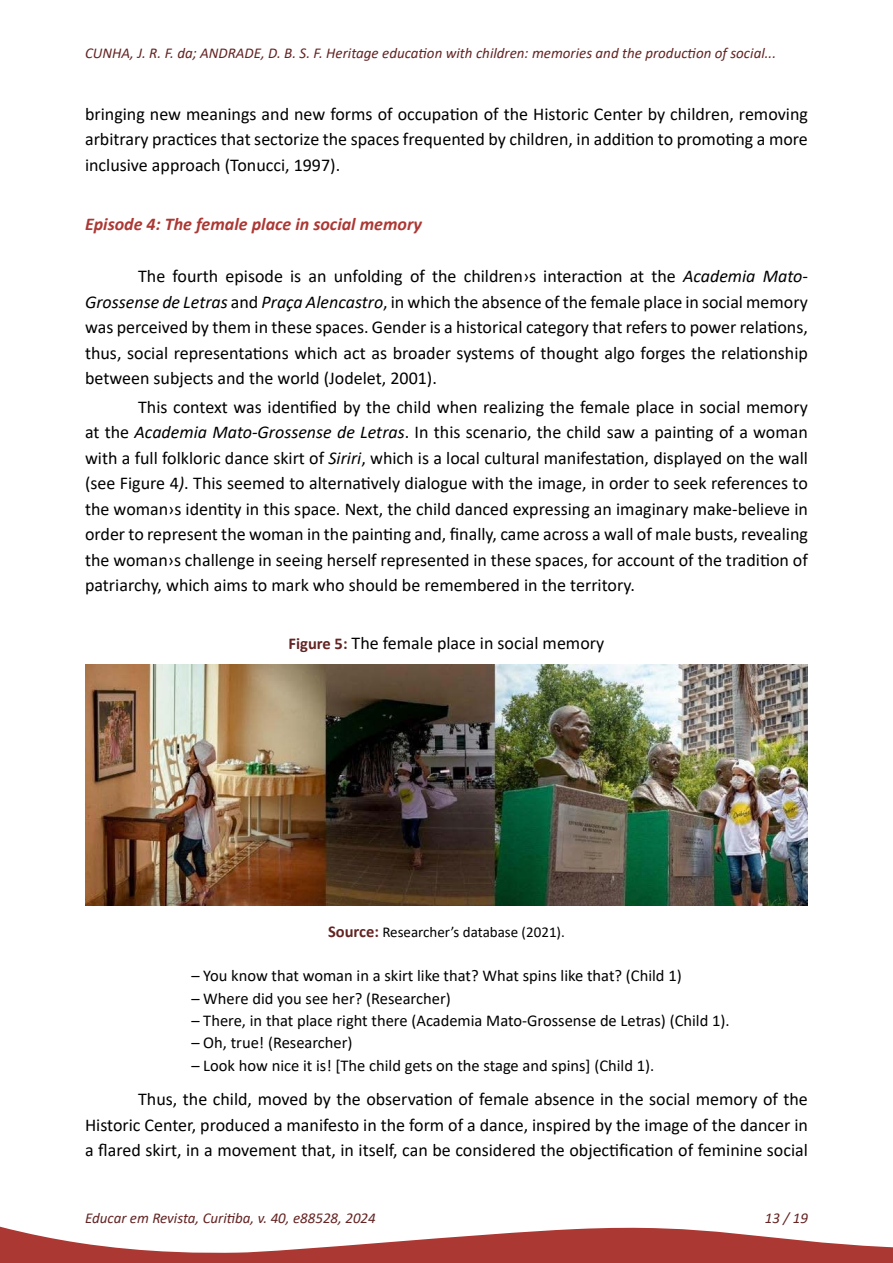
<style>
.page{position:relative;width:893px;height:1263px;background:#fff}
.page>*{position:absolute;margin:0;border:0;box-sizing:border-box;transform-origin:0 0}
._15-TEXTO{font:18px/25.5px "Calibri";color:#000;text-align:justify}
._14-SUBTÍTULO{font:italic 700 18px "Calibri";color:#ab3834}
._18-TÍTULO_FIGURA{font:18px "Calibri";color:#000}
._16-CITAÇÃO{font:16.5px "Calibri";color:#000}
.t1{font:italic 15px "Calibri";color:#632423}
._19-FONTE_FIGURA{font:15px "Calibri";color:#000}
.s1{font-style:italic}
.s2{font-weight:700;font-size:16.5px;color:#632423}
</style>
<div class="page">
<svg style="left:0;top:1226px;width:893px;height:37px"></svg>
<img style="left:85px;top:664px;width:723px;height:241px">
<p class="t1" style="left:85px;top:43px;width:693px">CUNHA, J. R. F. da; ANDRADE, D. B. S. F. Heritage education with children: memories and the production of social...</p>
<p class="_15-TEXTO" style="left:85px;top:101px;width:724px">bringing new meanings and new forms of occupation of the Historic Center by children, removing arbitrary practices that sectorize the spaces frequented by children, in addition to promoting a more inclusive approach (Tonucci, 1997).</p>
<p class="_14-SUBTÍTULO" style="left:85px;top:211px;width:338px">Episode 4: The female place in social memory</p>
<p class="_15-TEXTO" style="left:85px;top:263px;width:724px;text-indent:53px">The fourth episode is an unfolding of the children›s interaction at the <span class="s1">Academia Mato-Grossense de Letras</span> and <span class="s1">Praça Alencastro</span>, in which the absence of the female place in social memory was perceived by them in these spaces. Gender is a historical category that refers to power relations, thus, social representations which act as broader systems of thought algo forges the relationship between subjects and the world (Jodelet, 2001).</p>
<p class="_15-TEXTO" style="left:85px;top:394px;width:724px;text-indent:53px">This context was identified by the child when realizing the female place in social memory at the <span class="s1">Academia Mato-Grossense de Letras</span>. In this scenario, the child saw a painting of a woman with a full folkloric dance skirt of <span class="s1">Siriri</span>, which is a local cultural manifestation, displayed on the wall (see Figure 4<span class="s1">)</span>. This seemed to alternatively dialogue with the image, in order to seek references to the woman›s identity in this space. Next, the child danced expressing an imaginary make-believe in order to represent the woman in the painting and, finally, came across a wall of male busts, revealing the woman›s challenge in seeing herself represented in these spaces, for account of the tradition of patriarchy, which aims to mark who should be remembered in the territory.</p>
<p class="_18-TÍTULO_FIGURA" style="left:289px;top:630px;width:317px"><span class="s2">Figure 5:</span> The female place in social memory</p>
<p class="_19-FONTE_FIGURA" style="left:328px;top:921px;width:238px"><span class="s2">Source:</span> Researcher’s database (2021).</p>
<p class="_16-CITAÇÃO" style="left:191px;top:964px;width:492px">– You know that woman in a skirt like that? What spins like that? (Child 1)</p>
<p class="_16-CITAÇÃO" style="left:191px;top:987px;width:261px">– Where did you see her? (Researcher)</p>
<p class="_16-CITAÇÃO" style="left:191px;top:1009px;width:540px">– There, in that place right there (Academia Mato-Grossense de Letras) (Child 1).</p>
<p class="_16-CITAÇÃO" style="left:191px;top:1031px;width:163px">– Oh, true! (Researcher)</p>
<p class="_16-CITAÇÃO" style="left:191px;top:1054px;width:464px">– Look how nice it is! [The child gets on the stage and spins] (Child 1).</p>
<p class="_15-TEXTO" style="left:85px;top:1086px;width:724px;text-indent:53px">Thus, the child, moved by the observation of female absence in the social memory of the Historic Center, produced a manifesto in the form of a dance, inspired by the image of the dancer in a flared skirt, in a movement that, in itself, can be considered the objectification of feminine social</p>
<p class="t1" style="left:85px;top:1208px;width:292px">Educar em Revista, Curitiba, v. 40, e88528, 2024</p>
<p class="t1" style="left:765px;top:1208px;width:45px">13 / 19</p>
</div>
